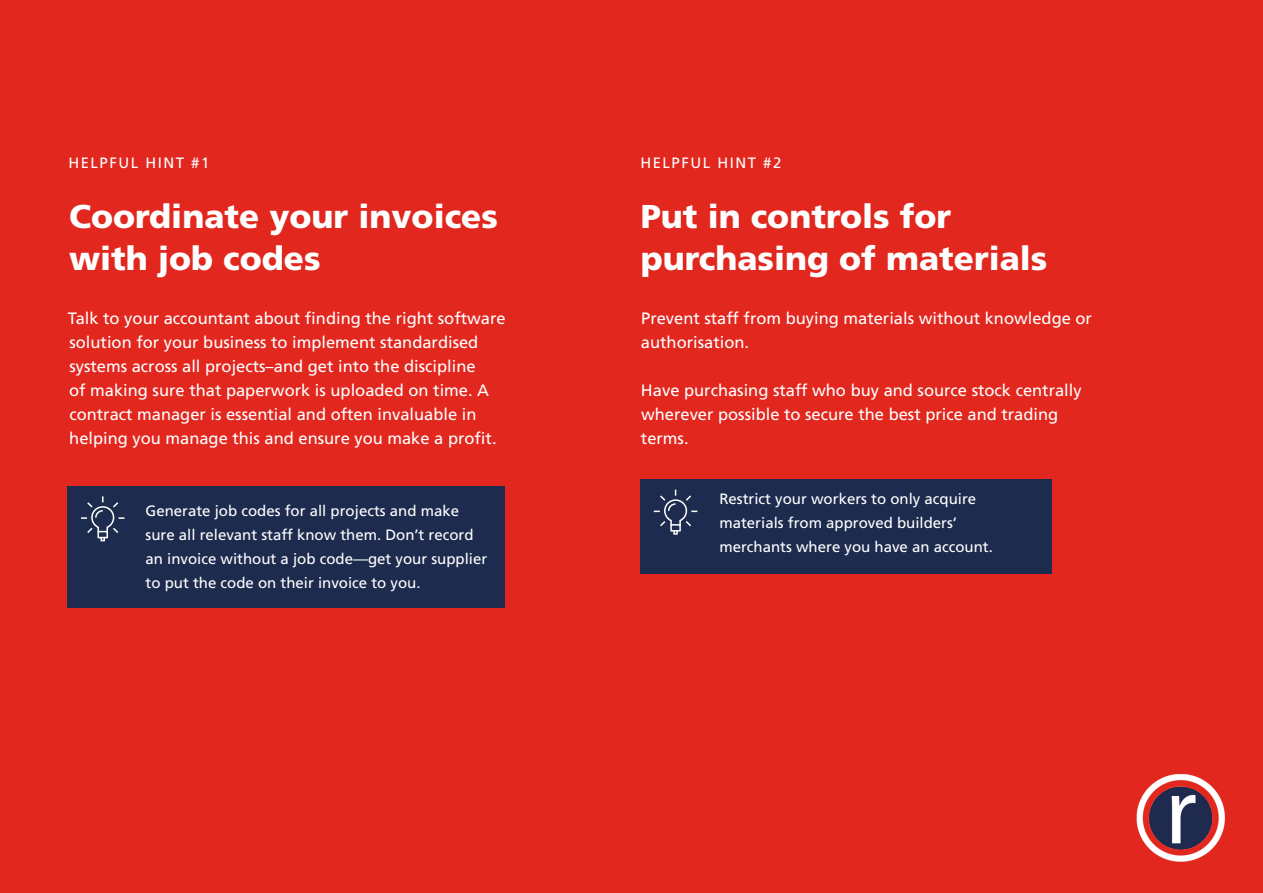
<style>
.page{position:relative;width:1263px;height:893px;background:#e2271e}
.page>*{position:absolute;margin:0;border:0;box-sizing:border-box;transform-origin:0 0}
.t1{font:900 33px/42px "Frutiger LT Std";color:#fff}
.t2{font:16.5px/24px "Frutiger LT Std";color:#fff}
.t3{font:15px/24px "Frutiger LT Std";color:#fff}
.t4{font:15px "Frutiger LT Std";letter-spacing:.1em;color:#fff}
</style>
<div class="page">
<img style="left:1136px;top:774px;width:89px;height:88px">
<div style="left:1219px;top:850px;width:23px;height:27px;background:#e2271e"></div>
<div style="left:640px;top:479px;width:411px;height:95px;background:#1d2b4e"></div>
<svg style="left:653px;top:489px;width:45px;height:46px"></svg>
<div style="left:68px;top:486px;width:437px;height:122px;background:#1d2b4e"></div>
<svg style="left:81px;top:496px;width:44px;height:46px"></svg>
<p class="t4" style="left:68px;top:154px;width:143px">HELPFUL HINT #1</p>
<p class="t1" style="left:69px;top:195px;width:430px">Coordinate your invoices with job codes</p>
<p class="t2" style="left:68px;top:306px;width:439px">Talk to your accountant about finding the right software solution for your business to implement standardised systems across all projects–and get into the discipline<br>of making sure that paperwork is uploaded on time. A contract manager is essential and often invaluable in helping you manage this and ensure you make a profit.</p>
<p class="t3" style="left:146px;top:499px;width:343px">Generate job codes for all projects and make sure all relevant staff know them. Don’t record an invoice without a job code—get your supplier to put the code on their invoice to you.</p>
<p class="t4" style="left:640px;top:154px;width:143px">HELPFUL HINT #2</p>
<p class="t1" style="left:641px;top:195px;width:408px">Put in controls for purchasing of materials</p>
<p class="t2" style="left:641px;top:306px;width:453px">Prevent staff from buying materials without knowledge or authorisation.</p>
<p class="t2" style="left:641px;top:378px;width:442px">Have purchasing staff who buy and source stock centrally wherever possible to secure the best price and trading terms.</p>
<p class="t3" style="left:719px;top:487px;width:275px">Restrict your workers to only acquire materials from approved builders’ merchants where you have an account.</p>
</div>
